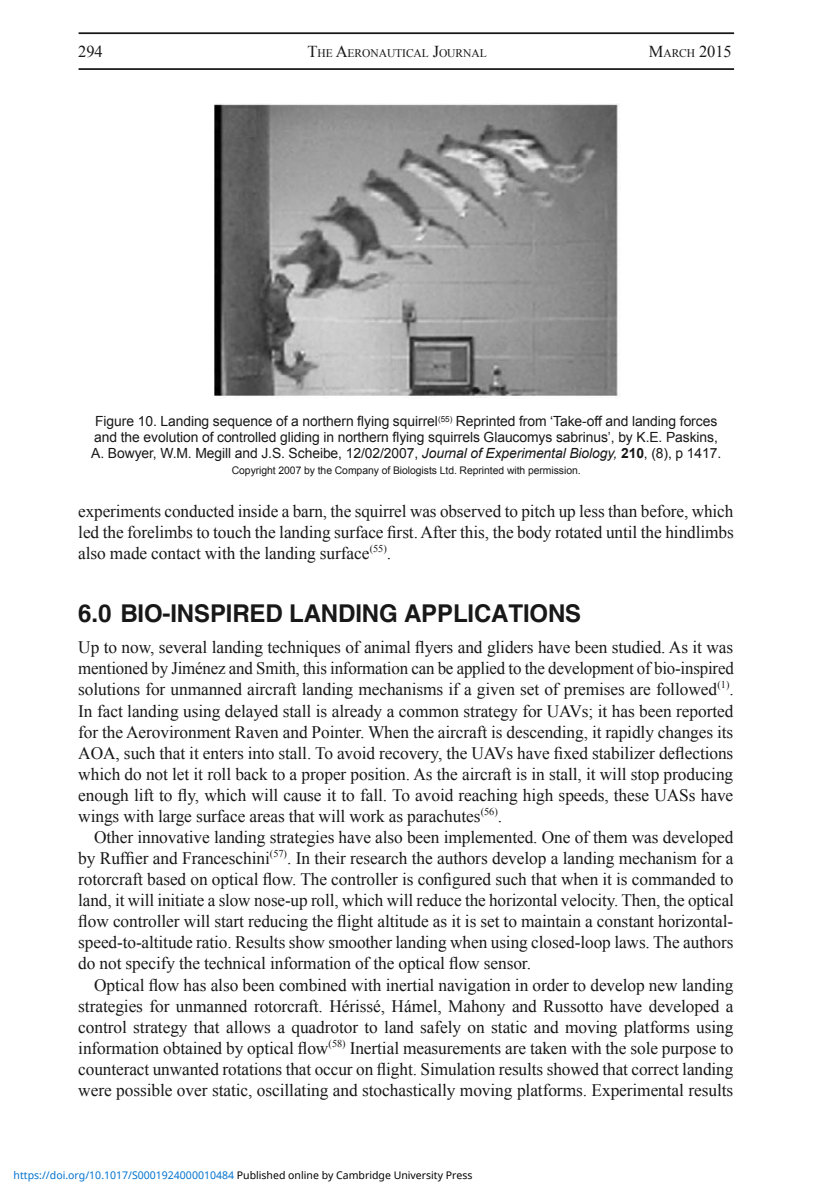
<style>
.page{position:relative;width:832px;height:1204px;background:#fff}
.page>*{position:absolute;margin:0;border:0;box-sizing:border-box;transform-origin:0 0}
.t1{font:700 24.5px "Helvetica";letter-spacing:-.005em;color:#181818}
.t2{font:17.5px/21px "Times New Roman";letter-spacing:-.005em;color:#181818;text-align:justify}
.t3{font:16.62px "Times New Roman";letter-spacing:-.005em;color:#181818}
.t4{font:14px/15.8px "Arial";letter-spacing:-.005em;color:#181818}
.t5{font:11.72px "Times New Roman";letter-spacing:-.005em;color:#181818}
.t6{font:10.5px "Noto Sans";color:#0172cf}
.t7{font:10.5px "Arial";letter-spacing:-.005em;color:#181818}
.s1{font-size:16.62px}
.s2{font-size:11.72px}
.s3{font-style:italic}
.s4{font-weight:700}
.s5{color:#000}
</style>
<div class="page">
<hr style="left:78px;top:32px;width:655px;height:2px;background:#181818">
<hr style="left:78px;top:68px;width:655px;height:2px;background:#181818">
<img style="left:214px;top:103px;width:405px;height:295px">
<p class="t3" style="left:78px;top:40px;width:26px">294</p>
<p class="t5" style="left:307px;top:45px;width:180px"><span class="s1">T</span>HE <span class="s1">A</span>ERONAUTICAL <span class="s1">J</span>OURNAL</p>
<p class="t3" style="left:648px;top:40px;width:84px">M<span class="s2">ARCH</span> 2015</p>
<p class="t4" style="left:91px;top:413px;width:631px">Figure 10. Landing sequence of a northern flying squirrel<sup>(55)</sup> Reprinted from ‘Take-off and landing forces and the evolution of controlled gliding in northern flying squirrels Glaucomys sabrinus’, by K.E. Paskins,<br>A. Bowyer, W.M. Megill and J.S. Scheibe, 12/02/2007, <span class="s3">Journal of Experimental Biology,</span> <span class="s4">210</span>, (8), p 1417.</p>
<p class="t7" style="left:231px;top:463px;width:350px">Copyright 2007 by the Company of Biologists Ltd. Reprinted with permission.</p>
<p class="t2" style="left:78px;top:500px;width:656px">experiments conducted inside a barn, the squirrel was observed to pitch up less than before, which led the forelimbs to touch the landing surface first. After this, the body rotated until the hindlimbs also made contact with the landing surface<sup>(55)</sup>.</p>
<h1 class="t1" style="left:78px;top:598px;width:504px">6.0 BIO-INSPIRED LANDING APPLICATIONS</h1>
<p class="t2" style="left:78px;top:636px;width:656px">Up to now, several landing techniques of animal flyers and gliders have been studied. As it was mentioned by Jiménez and Smith, this information can be applied to the development of bio-inspired solutions for unmanned aircraft landing mechanisms if a given set of premises are followed<sup>(1)</sup>.<br>In fact landing using delayed stall is already a common strategy for UAVs; it has been reported for the Aerovironment Raven and Pointer. When the aircraft is descending, it rapidly changes its AOA, such that it enters into stall. To avoid recovery, the UAVs have fixed stabilizer deflections which do not let it roll back to a proper position. As the aircraft is in stall, it will stop producing enough lift to fly, which will cause it to fall. To avoid reaching high speeds, these UASs have wings with large surface areas that will work as parachutes<sup>(56)</sup>.</p>
<p class="t2" style="left:78px;top:826px;width:656px;text-indent:16px">Other innovative landing strategies have also been implemented. One of them was developed by Ruffier and Franceschini<sup>(57)</sup>. In their research the authors develop a landing mechanism for a rotorcraft based on optical flow. The controller is configured such that when it is commanded to land, it will initiate a slow nose-up roll, which will reduce the horizontal velocity. Then, the optical flow controller will start reducing the flight altitude as it is set to maintain a constant horizontal&shy;speed-to-altitude ratio. Results show smoother landing when using closed-loop laws. The authors do not specify the technical information of the optical flow sensor.</p>
<p class="t2" style="left:78px;top:973px;width:656px;text-indent:16px">Optical flow has also been combined with inertial navigation in order to develop new landing strategies for unmanned rotorcraft. Hérissé, Hámel, Mahony and Russotto have developed a control strategy that allows a quadrotor to land safely on static and moving platforms using information obtained by optical flow<sup>(58)</sup> Inertial measurements are taken with the sole purpose to counteract unwanted rotations that occur on flight. Simulation results showed that correct landing were possible over static, oscillating and stochastically moving platforms. Experimental results</p>
<p class="t6" style="left:14px;top:1167px;width:460px">https://doi.org/10.1017/S0001924000010484 <span class="s5">Published online by Cambridge University Press</span></p>
</div>
